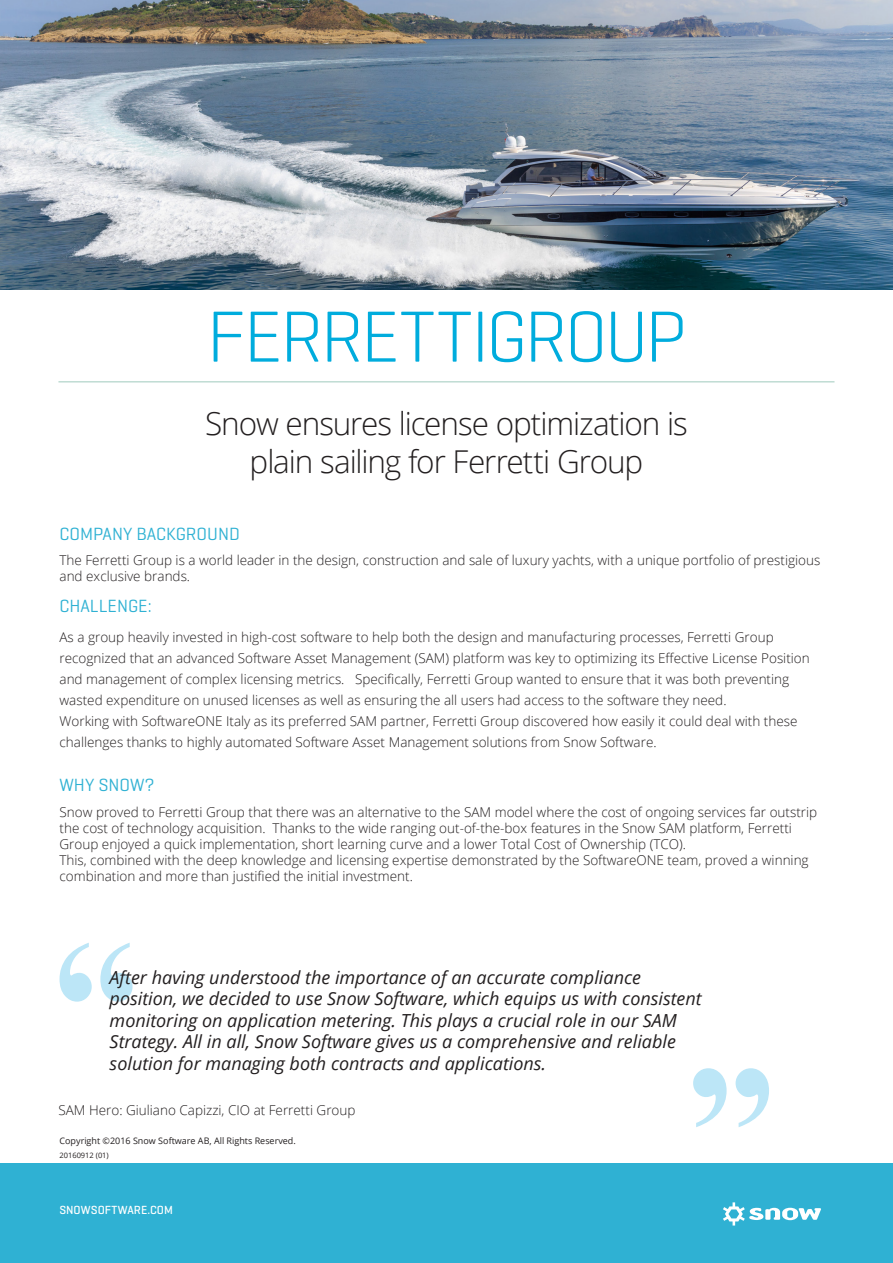
<style>
.page{position:relative;width:893px;height:1263px;background:#fff}
.page>*{position:absolute;margin:0;border:0;box-sizing:border-box;transform-origin:0 0}
.t1{font:300 73.5px "Geogrotesque";letter-spacing:-.04em;color:#00acdd}
.t2{font:300 31.5px/37.8px "Open Sans";letter-spacing:-.035em;color:#231f20;text-align:center}
.t3{font:italic 18px/21.6px "Open Sans";color:#231f20}
.t4{font:18px "Geogrotesque";color:#2fb1d3}
.t5{font:300 13.5px/16.2px "Open Sans";color:#231f20}
.t6{font:500 12px "Geogrotesque";color:#fff}
.t7{font:9px "Open Sans";color:#231f20}
.t8{font:7.5px "Open Sans";color:#231f20}
</style>
<div class="page">
<div style="left:0;top:1163px;width:893px;height:100px;background:#2fb1d3"></div>
<svg style="left:723px;top:1202px;width:98px;height:23px"></svg>
<svg style="left:693px;top:1068px;width:76px;height:59px"></svg>
<svg style="left:60px;top:943px;width:73px;height:59px"></svg>
<hr style="left:58px;top:381px;width:776px;height:1px;background:#bfdcd3">
<img style="left:0;top:0;width:893px;height:289px">
<h1 class="t1" style="left:207px;top:291px;width:481px">FERRETTIGROUP</h1>
<h2 class="t2" style="left:205px;top:403px;width:484px">Snow ensures license optimization is plain sailing for Ferretti Group</h2>
<h3 class="t4" style="left:60px;top:523px;width:182px">COMPANY BACKGROUND</h3>
<p class="t5" style="left:60px;top:552px;width:762px">The Ferretti Group is a world leader in the design, construction and sale of luxury yachts, with a unique portfolio of prestigious and exclusive brands.</p>
<h3 class="t4" style="left:60px;top:595px;width:94px">CHALLENGE:</h3>
<p class="t5" style="left:60px;top:626px;width:752px;line-height:21px">As a group heavily invested in high-cost software to help both the design and manufacturing processes, Ferretti Group recognized that an advanced Software Asset Management (SAM) platform was key to optimizing its Effective License Position and management of complex licensing metrics. Specifically, Ferretti Group wanted to ensure that it was both preventing wasted expenditure on unused licenses as well as ensuring the all users had access to the software they need.<br>Working with SoftwareONE Italy as its preferred SAM partner, Ferretti Group discovered how easily it could deal with these challenges thanks to highly automated Software Asset Management solutions from Snow Software.</p>
<h3 class="t4" style="left:60px;top:774px;width:97px">WHY SNOW?</h3>
<p class="t5" style="left:60px;top:803px;width:759px">Snow proved to Ferretti Group that there was an alternative to the SAM model where the cost of ongoing services far outstrip the cost of technology acquisition. Thanks to the wide ranging out-of-the-box features in the Snow SAM platform, Ferretti Group enjoyed a quick implementation, short learning curve and a lower Total Cost of Ownership (TCO).<br>This, combined with the deep knowledge and licensing expertise demonstrated by the SoftwareONE team, proved a winning combination and more than justified the initial investment.</p>
<p class="t3" style="left:110px;top:966px;width:594px">After having understood the importance of an accurate compliance position, we decided to use Snow Software, which equips us with consistent monitoring on application metering. This plays a crucial role in our SAM Strategy. All in all, Snow Software gives us a comprehensive and reliable solution for managing both contracts and applications.</p>
<p class="t5" style="left:58px;top:1102px;width:298px">SAM Hero: Giuliano Capizzi, CIO at Ferretti Group</p>
<p class="t7" style="left:60px;top:1134px;width:238px">Copyright ©2016 Snow Software AB, All Rights Reserved.</p>
<p class="t8" style="left:60px;top:1150px;width:51px">20160912 (01)</p>
<p class="t6" style="left:60px;top:1202px;width:115px">SNOWSOFTWARE.COM</p>
</div>
